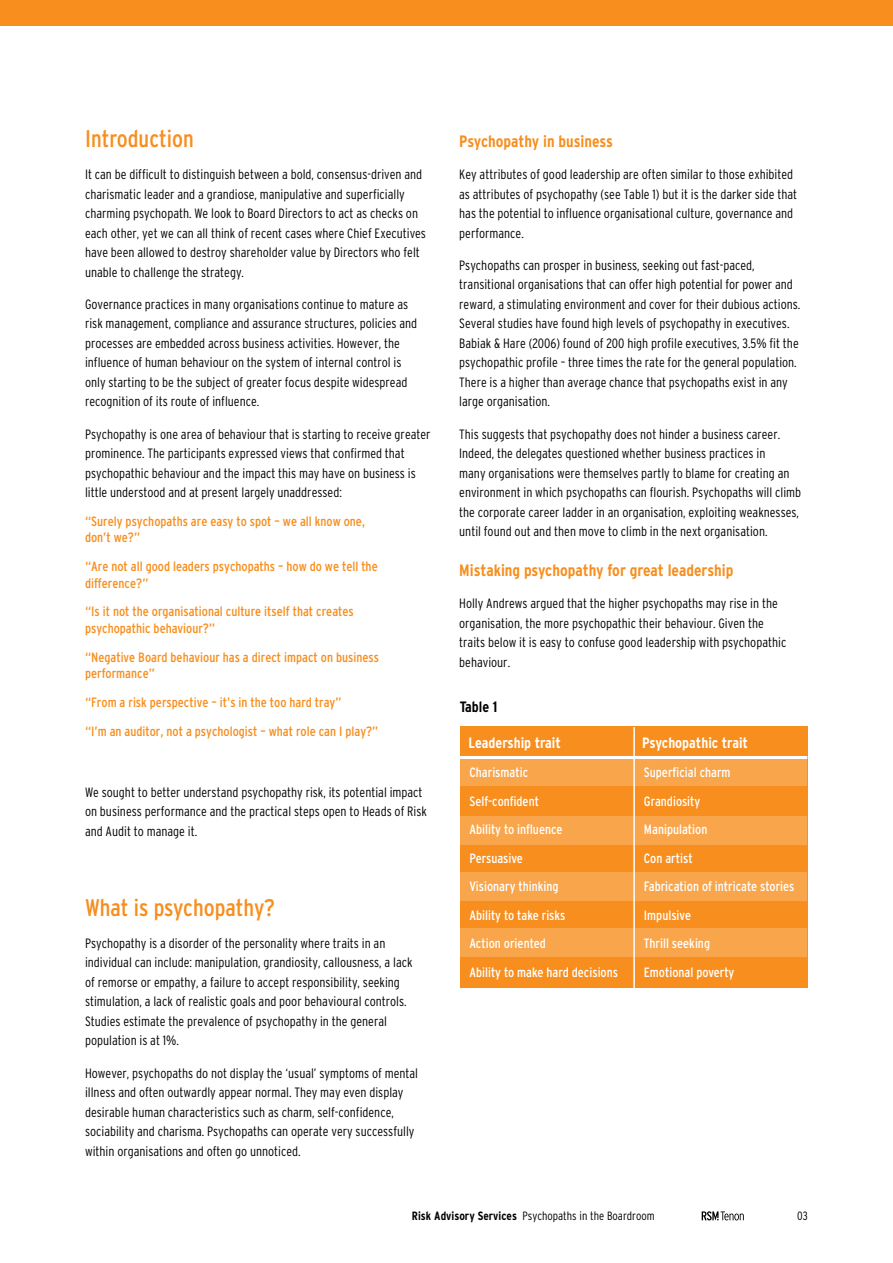
<style>
.page{position:relative;width:893px;height:1263px;background:#fff}
.page>*{position:absolute;margin:0;border:0;box-sizing:border-box;transform-origin:0 0}
.t1{font:condensed 24px "Interstate";color:#f78e1e}
.t2{font:700 condensed 16.5px "Interstate";color:#f78e1e}
.t3{font:700 condensed 15px "Interstate";color:#fff}
.t4{font:700 condensed 15px "Interstate";color:#000}
.t5{font:300 condensed 13.5px/19.5px "Interstate";color:#000}
.t6{font:condensed 13.5px/16.2px "Interstate";color:#f78e1e}
.t7{font:condensed 13.5px "Interstate";color:#fff}
.t8{font:300 condensed 12px "Interstate";color:#000}
.s1{font-weight:700}
</style>
<div class="page">
<div style="left:0;top:0;width:893px;height:26px;background:#f78e1e"></div>
<svg style="left:702px;top:1211px;width:42px;height:9px"></svg>
<div style="left:460px;top:727px;width:347px;height:261px;background:#f78e1e"></div>
<div style="left:460px;top:757px;width:174px;height:29px;background:#f8a54b"></div>
<div style="left:634px;top:757px;width:173px;height:29px;background:#f8a54b"></div>
<div style="left:634px;top:816px;width:173px;height:28px;background:#f8a54b"></div>
<div style="left:634px;top:872px;width:173px;height:28px;background:#f8a54b"></div>
<div style="left:634px;top:928px;width:173px;height:29px;background:#f8a54b"></div>
<div style="left:460px;top:816px;width:174px;height:28px;background:#f8a54b"></div>
<div style="left:460px;top:872px;width:174px;height:28px;background:#f8a54b"></div>
<div style="left:460px;top:928px;width:174px;height:29px;background:#f8a54b"></div>
<hr style="left:460px;top:756px;width:347px;height:3px;background:#fff">
<hr style="left:633px;top:727px;width:2px;height:261px;background:#fff">
<h1 class="t1" style="left:85px;top:125px;width:110px">Introduction</h1>
<p class="t5" style="left:85px;top:165px;width:342px">It can be difficult to distinguish between a bold, consensus-driven and charismatic leader and a grandiose, manipulative and superficially charming psychopath. We look to Board Directors to act as checks on each other, yet we can all think of recent cases where Chief Executives have been allowed to destroy shareholder value by Directors who felt unable to challenge the strategy.</p>
<p class="t5" style="left:85px;top:294px;width:334px">Governance practices in many organisations continue to mature as risk management, compliance and assurance structures, policies and processes are embedded across business activities. However, the influence of human behaviour on the system of internal control is only starting to be the subject of greater focus despite widespread recognition of its route of influence.</p>
<p class="t5" style="left:85px;top:424px;width:347px">Psychopathy is one area of behaviour that is starting to receive greater prominence. The participants expressed views that confirmed that psychopathic behaviour and the impact this may have on business is little understood and at present largely unaddressed:</p>
<p class="t6" style="left:85px;top:513px;width:282px">“Surely psychopaths are easy to spot – we all know one, don’t we?”</p>
<p class="t6" style="left:85px;top:558px;width:294px">“Are not all good leaders psychopaths – how do we tell the difference?”</p>
<p class="t6" style="left:85px;top:603px;width:270px">“Is it not the organisational culture itself that creates psychopathic behaviour?”</p>
<p class="t6" style="left:85px;top:649px;width:295px">“Negative Board behaviour has a direct impact on business performance”</p>
<p class="t6" style="left:85px;top:687px;width:295px;line-height:29px">“From a risk perspective – it’s in the too hard tray”<br>“I’m an auditor, not a psychologist – what role can I play?”</p>
<p class="t5" style="left:85px;top:782px;width:343px">We sought to better understand psychopathy risk, its potential impact on business performance and the practical steps open to Heads of Risk and Audit to manage it.</p>
<h1 class="t1" style="left:85px;top:894px;width:191px">What is psychopathy?</h1>
<p class="t5" style="left:85px;top:933px;width:329px">Psychopathy is a disorder of the personality where traits in an individual can include: manipulation, grandiosity, callousness, a lack of remorse or empathy, a failure to accept responsibility, seeking stimulation, a lack of realistic goals and poor behavioural controls.<br>Studies estimate the prevalence of psychopathy in the general population is at 1%.</p>
<p class="t5" style="left:85px;top:1063px;width:335px">However, psychopaths do not display the ‘usual’ symptoms of mental illness and often outwardly appear normal. They may even display desirable human characteristics such as charm, self-confidence, sociability and charisma. Psychopaths can operate very successfully within organisations and often go unnoticed.</p>
<p class="t2" style="left:459px;top:132px;width:155px">Psychopathy in business</p>
<p class="t5" style="left:459px;top:165px;width:339px">Key attributes of good leadership are often similar to those exhibited as attributes of psychopathy (see Table 1) but it is the darker side that has the potential to influence organisational culture, governance and performance.</p>
<p class="t5" style="left:459px;top:255px;width:343px">Psychopaths can prosper in business, seeking out fast-paced, transitional organisations that can offer high potential for power and reward, a stimulating environment and cover for their dubious actions.<br>Several studies have found high levels of psychopathy in executives.<br>Babiak &amp; Hare (2006) found of 200 high profile executives, 3.5% fit the psychopathic profile – three times the rate for the general population.<br>There is a higher than average chance that psychopaths exist in any large organisation.</p>
<p class="t5" style="left:459px;top:424px;width:343px">This suggests that psychopathy does not hinder a business career.<br>Indeed, the delegates questioned whether business practices in<br>many organisations were themselves partly to blame for creating an environment in which psychopaths can flourish. Psychopaths will climb the corporate career ladder in an organisation, exploiting weaknesses, until found out and then move to climb in the next organisation.</p>
<p class="t2" style="left:459px;top:561px;width:276px">Mistaking psychopathy for great leadership</p>
<p class="t5" style="left:459px;top:594px;width:329px">Holly Andrews argued that the higher psychopaths may rise in the organisation, the more psychopathic their behaviour. Given the traits below it is easy to confuse good leadership with psychopathic behaviour.</p>
<p class="t4" style="left:460px;top:698px;width:39px">Table 1</p>
<p class="t3" style="left:469px;top:735px;width:94px">Leadership trait</p>
<p class="t3" style="left:642px;top:734px;width:107px">Psychopathic trait</p>
<p class="t7" style="left:469px;top:765px;width:60px">Charismatic</p>
<p class="t7" style="left:644px;top:765px;width:88px">Superficial charm</p>
<p class="t7" style="left:469px;top:794px;width:71px">Self-confident</p>
<p class="t7" style="left:644px;top:794px;width:58px">Grandiosity</p>
<p class="t7" style="left:469px;top:822px;width:95px">Ability to influence</p>
<p class="t7" style="left:644px;top:822px;width:65px">Manipulation</p>
<p class="t7" style="left:469px;top:851px;width:55px">Persuasive</p>
<p class="t7" style="left:644px;top:851px;width:50px">Con artist</p>
<p class="t7" style="left:469px;top:879px;width:91px">Visionary thinking</p>
<p class="t7" style="left:644px;top:879px;width:152px">Fabrication of intricate stories</p>
<p class="t7" style="left:469px;top:908px;width:97px">Ability to take risks</p>
<p class="t7" style="left:644px;top:908px;width:49px">Impulsive</p>
<p class="t7" style="left:469px;top:936px;width:78px">Action oriented</p>
<p class="t7" style="left:644px;top:936px;width:68px">Thrill seeking</p>
<p class="t7" style="left:469px;top:965px;width:150px">Ability to make hard decisions</p>
<p class="t7" style="left:644px;top:965px;width:92px">Emotional poverty</p>
<p class="t8" style="left:412px;top:1209px;width:244px"><span class="s1">Risk Advisory Services</span> Psychopaths in the Boardroom</p>
<p class="t8" style="left:797px;top:1209px;width:12px">03</p>
</div>
